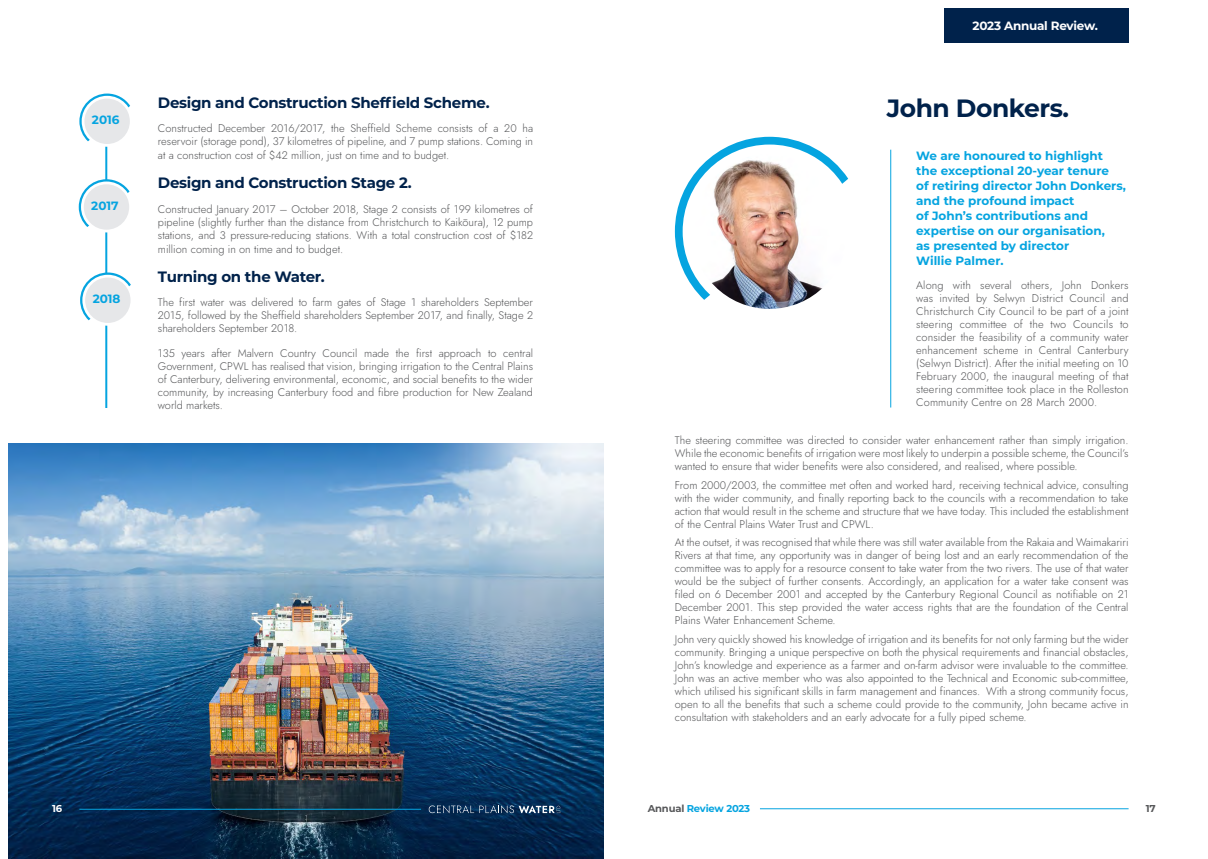
<style>
.page{position:relative;width:1208px;height:859px;background:#fff}
.page>*{position:absolute;margin:0;border:0;box-sizing:border-box;transform-origin:0 0}
.TITLE_8_no_line{font:700 25px "Montserrat";letter-spacing:-.02em;color:#00224b}
.t1{font:700 15px "Montserrat";letter-spacing:-.02em;color:#00224b}
.TITLE_3{font:700 12px/15px "Montserrat";color:#05a4e0}
.TITLE_3-2{font:700 12px "Montserrat";letter-spacing:-.02em;color:#fff}
.t2{font:11px/13px "Jost";color:#57585a;text-align:justify}
.t3{font:700 10px "Montserrat";letter-spacing:-.02em;color:#05a4e0}
.TITLE_3-3{font:700 10px "Montserrat";color:#fff}
.t4{font:700 10px "Montserrat";color:#57585a}
.s1{color:#57585a}
</style>
<div class="page">
<img style="left:9px;top:444px;width:595px;height:414px">
<hr style="left:79px;top:809px;width:342px;height:1px;background:#05a4e0">
<svg style="left:429px;top:805px;width:131px;height:8px"></svg>
<div style="left:944px;top:9px;width:184px;height:34px;background:#00224b"></div>
<hr style="left:105px;top:95px;width:2px;height:313px;background:#05a4e0">
<svg style="left:79px;top:94px;width:51px;height:47px"></svg>
<div style="left:83px;top:97px;width:48px;height:48px;background:#e6e7e9;border-radius:50%"></div>
<div style="left:82px;top:96px;width:51px;height:51px;border:3px solid #fff;border-radius:50%"></div>
<svg style="left:79px;top:179px;width:51px;height:48px"></svg>
<div style="left:82px;top:183px;width:49px;height:48px;background:#e6e7e9;border-radius:50%"></div>
<div style="left:81px;top:182px;width:51px;height:50px;border:3px solid #fff;border-radius:50%"></div>
<svg style="left:80px;top:272px;width:51px;height:48px"></svg>
<div style="left:84px;top:276px;width:48px;height:48px;background:#e6e7e9;border-radius:50%"></div>
<div style="left:82px;top:275px;width:51px;height:51px;border:3px solid #fff;border-radius:50%"></div>
<svg style="left:675px;top:137px;width:173px;height:163px"></svg>
<img style="left:687px;top:149px;width:164px;height:165px;border-radius:82px">
<div style="left:682px;top:145px;width:174px;height:173px;border:9px solid #fff;border-radius:50%"></div>
<hr style="left:890px;top:150px;width:1px;height:257px;background:#05a4e0">
<hr style="left:760px;top:808px;width:368px;height:1px;background:#05a4e0">
<p class="TITLE_3" style="left:92px;top:112px;width:29px">2016</p>
<p class="TITLE_3" style="left:91px;top:198px;width:29px">2017</p>
<p class="TITLE_3" style="left:93px;top:291px;width:29px">2018</p>
<p class="t1" style="left:158px;top:92px;width:333px">Design and Construction Sheffield Scheme.</p>
<p class="t2" style="left:158px;top:122px;width:377px">Constructed December 2016/2017, the Sheffield Scheme consists of a 20 ha reservoir (storage pond), 37 kilometres of pipeline, and 7 pump stations. Coming in</p>
<p class="t2" style="left:158px;top:149px;width:293px">at a construction cost of $42 million, just on time and to budget.</p>
<p class="t1" style="left:158px;top:172px;width:255px">Design and Construction Stage 2.</p>
<p class="t2" style="left:158px;top:202px;width:377px">Constructed January 2017 – October 2018, Stage 2 consists of 199 kilometres of pipeline (slightly further than the distance from Christchurch to Kaikōura), 12 pump stations, and 3 pressure-reducing stations. With a total construction cost of $182</p>
<p class="t2" style="left:158px;top:242px;width:187px">million coming in on time and to budget.</p>
<p class="t1" style="left:158px;top:266px;width:168px">Turning on the Water.</p>
<p class="t2" style="left:158px;top:296px;width:377px">The first water was delivered to farm gates of Stage 1 shareholders September 2015, followed by the Sheffield shareholders September 2017, and finally, Stage 2 shareholders September 2018.</p>
<p class="t2" style="left:158px;top:346px;width:377px">135 years after Malvern Country Council made the first approach to central Government, CPWL has realised that vision, bringing irrigation to the Central Plains of Canterbury, delivering environmental, economic, and social benefits to the wider community, by increasing Canterbury food and fibre production for New Zealand world markets.</p>
<p class="TITLE_3-2" style="left:972px;top:17px;width:127px">2023 Annual Review.</p>
<p class="TITLE_8_no_line" style="left:887px;top:90px;width:184px">John Donkers.</p>
<p class="TITLE_3" style="left:916px;top:148px;width:211px">We are honoured to highlight the exceptional 20-year tenure<br>of retiring director John Donkers, and the profound impact<br>of John’s contributions and expertise on our organisation,<br>as presented by director<br>Willie Palmer.</p>
<p class="t2" style="left:916px;top:279px;width:214px">Along with several others, John Donkers was invited by Selwyn District Council and Christchurch City Council to be part of a joint steering committee of the two Councils to consider the feasibility of a community water enhancement scheme in Central Canterbury (Selwyn District). After the initial meeting on 10<br>February 2000, the inaugural meeting of that steering committee took place in the Rolleston Community Centre on 28 March 2000.</p>
<p class="t2" style="left:675px;top:434px;width:455px">The steering committee was directed to consider water enhancement rather than simply irrigation.<br>While the economic benefits of irrigation were most likely to underpin a possible scheme, the Council’s wanted to ensure that wider benefits were also considered, and realised, where possible.</p>
<p class="t2" style="left:675px;top:478px;width:455px">From 2000/2003, the committee met often and worked hard, receiving technical advice, consulting with the wider community, and finally reporting back to the councils with a recommendation to take action that would result in the scheme and structure that we have today. This included the establishment of the Central Plains Water Trust and CPWL.</p>
<p class="t2" style="left:675px;top:536px;width:455px">At the outset, it was recognised that while there was still water available from the Rakaia and Waimakariri Rivers at that time, any opportunity was in danger of being lost and an early recommendation of the committee was to apply for a resource consent to take water from the two rivers. The use of that water would be the subject of further consents. Accordingly, an application for a water take consent was filed on 6 December 2001 and accepted by the Canterbury Regional Council as notifiable on 21<br>December 2001. This step provided the water access rights that are the foundation of the Central Plains Water Enhancement Scheme.</p>
<p class="t2" style="left:675px;top:633px;width:455px">John very quickly showed his knowledge of irrigation and its benefits for not only farming but the wider community. Bringing a unique perspective on both the physical requirements and financial obstacles, John’s knowledge and experience as a farmer and on-farm advisor were invaluable to the committee.<br>John was an active member who was also appointed to the Technical and Economic sub-committee, which utilised his significant skills in farm management and finances. With a strong community focus, open to all the benefits that such a scheme could provide to the community, John became active in consultation with stakeholders and an early advocate for a fully piped scheme.</p>
<p class="TITLE_3-3" style="left:52px;top:801px;width:11px">16</p>
<p class="t3" style="left:648px;top:802px;width:104px"><span class="s1">Annual</span> Review 2023</p>
<p class="t4" style="left:1145px;top:801px;width:11px">17</p>
</div>
